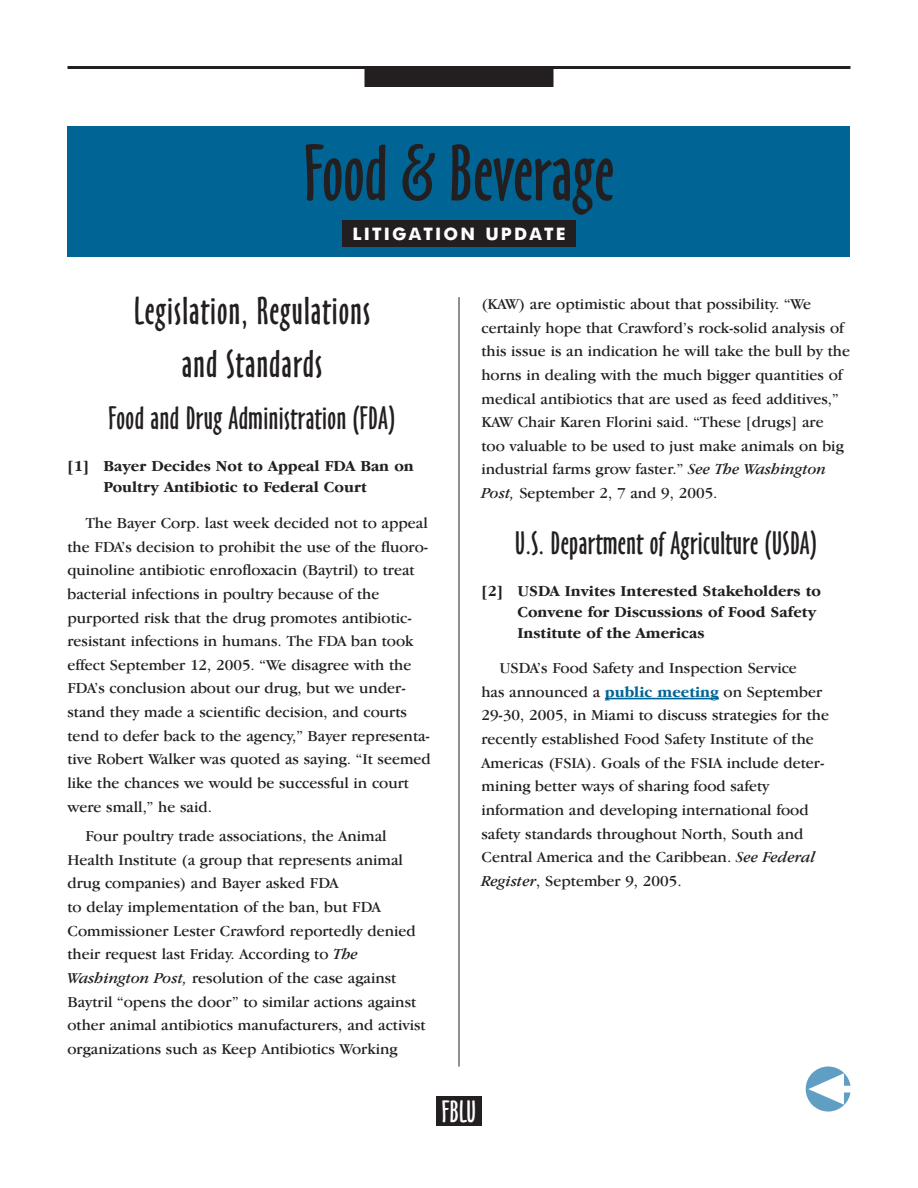
<style>
.page{position:relative;width:918px;height:1188px;background:#fff}
.page>*{position:absolute;margin:0;border:0;box-sizing:border-box;transform-origin:0 0}
.t1{font:73.5px "Oz Handicraft BT";color:#231f20}
.t2{font:36px/52.5px "Oz Handicraft BT";letter-spacing:.03em;color:#231f20;text-align:center}
.t3{font:30px "Oz Handicraft BT";letter-spacing:.015em;color:#231f20}
.t4{font:28.5px "Oz Handicraft BT";color:#fff}
.t5{font:700 17.25px "Futura BT";letter-spacing:.125em;color:#fff}
.t6{font:15.75px/23.7px "Garamond IT Cby BT";color:#231f20}
.t7{font:700 15.75px/21px "Garamond IT Cby BT";color:#231f20}
.s1{font-style:italic}
.s2{font-weight:700;color:#006494}
</style>
<div class="page">
<hr style="left:68px;top:66px;width:782px;height:3px;background:#231f20">
<div style="left:364px;top:69px;width:190px;height:18px;background:#231f20"></div>
<hr style="left:459px;top:297px;width:1px;height:770px;background:#231f20">
<div style="left:436px;top:1096px;width:46px;height:30px;background:#231f20"></div>
<svg style="left:806px;top:1066px;width:44px;height:46px"></svg>
<div style="left:68px;top:126px;width:782px;height:131px;background:#006494"></div>
<div style="left:342px;top:220px;width:234px;height:27px;background:#231f20"></div>
<hr style="left:605px;top:698px;width:114px;height:1px;background:#006494">
<h1 class="t1" style="left:304px;top:132px;width:312px">Food &amp; Beverage</h1>
<p class="t5" style="left:352px;top:224px;width:215px">LITIGATION UPDATE</p>
<h2 class="t2" style="left:134px;top:286px;width:238px">Legislation, Regulations and Standards</h2>
<h3 class="t3" style="left:109px;top:402px;width:288px">Food and Drug Administration (FDA)</h3>
<p class="t7" style="left:103px;top:456px;width:312px;text-indent:-36px">[1] Bayer Decides Not to Appeal FDA Ban on<br>Poultry Antibiotic to Federal Court</p>
<p class="t6" style="left:67px;top:511px;width:365px;text-indent:18px">The Bayer Corp. last week decided not to appeal the FDA’s decision to prohibit the use of the fluoro&shy;quinoline antibiotic enrofloxacin (Baytril) to treat bacterial infections in poultry because of the purported risk that the drug promotes antibiotic&shy;resistant infections in humans. The FDA ban took effect September 12, 2005. “We disagree with the FDA’s conclusion about our drug, but we under&shy;stand they made a scientific decision, and courts tend to defer back to the agency,” Bayer representa&shy;tive Robert Walker was quoted as saying. “It seemed like the chances we would be successful in court were small,” he said.</p>
<p class="t6" style="left:67px;top:824px;width:360px;text-indent:18px">Four poultry trade associations, the Animal Health Institute (a group that represents animal drug companies) and Bayer asked FDA<br>to delay implementation of the ban, but FDA Commissioner Lester Crawford reportedly denied their request last Friday. According to <span class="s1">The Washington Post,</span> resolution of the case against Baytril “opens the door” to similar actions against other animal antibiotics manufacturers, and activist organizations such as Keep Antibiotics Working</p>
<p class="t6" style="left:481px;top:292px;width:370px">(KAW) are optimistic about that possibility. “We certainly hope that Crawford’s rock-solid analysis of this issue is an indication he will take the bull by the horns in dealing with the much bigger quantities of medical antibiotics that are used as feed additives,” KAW Chair Karen Florini said. “These [drugs] are too valuable to be used to just make animals on big industrial farms grow faster.” <span class="s1">See The Washington Post,</span> September 2, 7 and 9, 2005.</p>
<h3 class="t3" style="left:515px;top:526px;width:303px">U.S. Department of Agriculture (USDA)</h3>
<p class="t7" style="left:517px;top:580px;width:305px;text-indent:-36px">[2] USDA Invites Interested Stakeholders to<br>Convene for Discussions of Food Safety<br>Institute of the Americas</p>
<p class="t6" style="left:481px;top:656px;width:349px;text-indent:18px">USDA’s Food Safety and Inspection Service<br>has announced a <span class="s2">public meeting</span> on September 29-30, 2005, in Miami to discuss strategies for the recently established Food Safety Institute of the Americas (FSIA). Goals of the FSIA include deter&shy;mining better ways of sharing food safety information and developing international food safety standards throughout North, South and Central America and the Caribbean. <span class="s1">See Federal Register</span>, September 9, 2005.</p>
<h3 class="t4" style="left:442px;top:1095px;width:36px">FBLU</h3>
</div>
